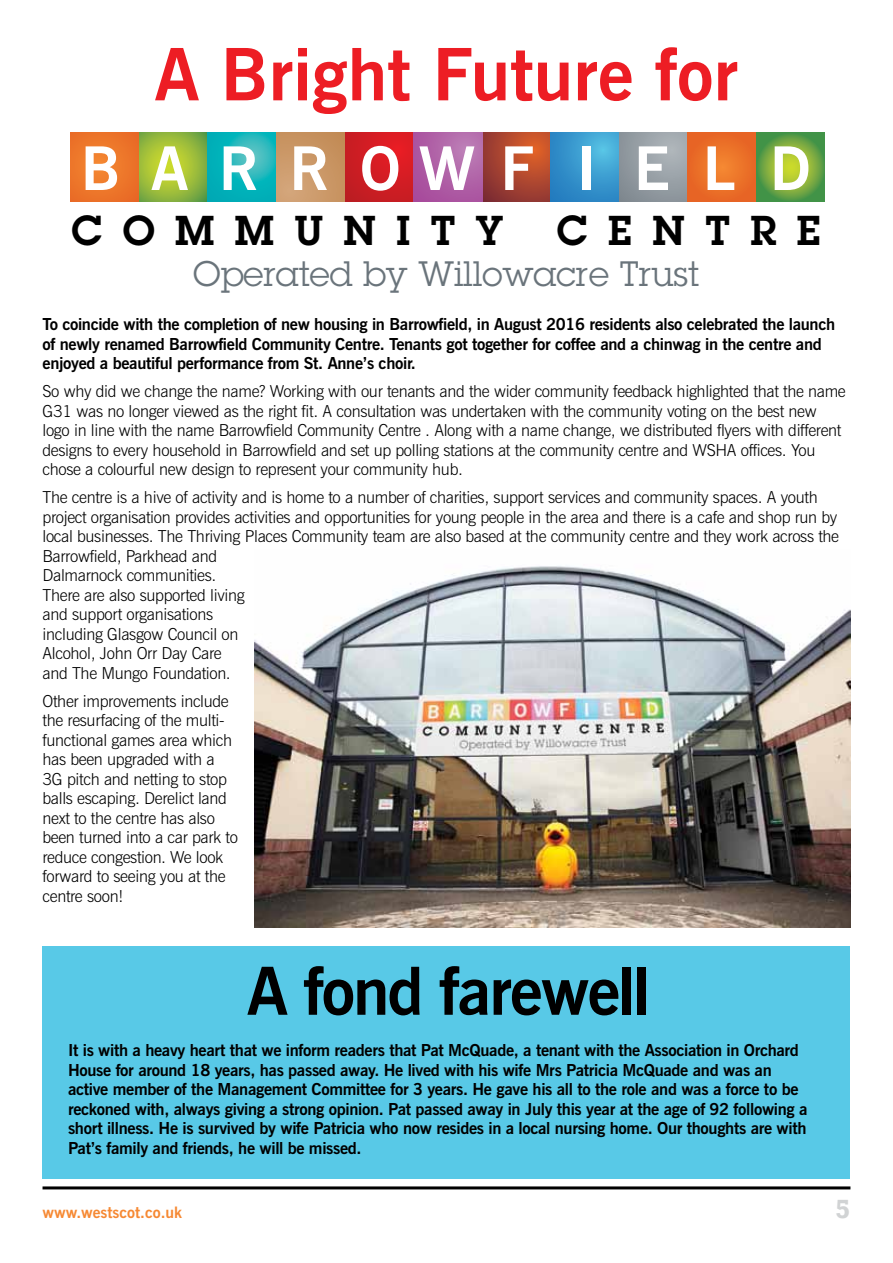
<style>
.page{position:relative;width:893px;height:1263px;background:#fff}
.page>*{position:absolute;margin:0;border:0;box-sizing:border-box;transform-origin:0 0}
.t1{font:700 72px "News Gothic BT";color:#ed1d24}
.t2{font:700 66px "News Gothic BT";letter-spacing:-.03em;color:#000}
.t3{font:700 60px "News Gothic BT";letter-spacing:.51em;color:#fff}
.t4{font:600 40.8px "Lubalin Graph";letter-spacing:.5em;color:#000}
.t5{font:34.5px "Lubalin Graph";color:#6a747b}
.t6{font:700 27px "Rockwell";color:#d1d3d4}
.t7{font:300 16.5px/19.5px "News Gothic BT";letter-spacing:-.02em;color:#000}
.t8{font:700 16.5px/19.5px "News Gothic BT";letter-spacing:-.02em;color:#000}
.t9{font:700 15.75px "News Gothic BT";color:#f68933}
</style>
<div class="page">
<hr style="left:43px;top:1186px;width:807px;height:3px;background:#000">
<div style="left:71px;top:133px;width:68px;height:68px;background:linear-gradient(to right,#ef7c2d,#ec7329)"></div>
<svg style="left:139px;top:133px;width:69px;height:68px;background:#9bbd3b"></svg>
<svg style="left:208px;top:133px;width:68px;height:68px;background:#16b5bb"></svg>
<div style="left:276px;top:133px;width:69px;height:68px;background:linear-gradient(to right,#d09f72,#c6915d)"></div>
<svg style="left:345px;top:133px;width:69px;height:68px;background:#d11d25"></svg>
<svg style="left:482px;top:133px;width:69px;height:68px;background:#ab4732"></svg>
<svg style="left:414px;top:133px;width:68px;height:68px;background:#b062a7"></svg>
<svg style="left:551px;top:133px;width:68px;height:68px;background:#3998ce"></svg>
<svg style="left:619px;top:133px;width:69px;height:68px;background:#989ea3"></svg>
<svg style="left:688px;top:133px;width:68px;height:68px;background:#ea6e27"></svg>
<svg style="left:756px;top:133px;width:69px;height:68px;background:#75aa40"></svg>
<img style="left:255px;top:566px;width:595px;height:362px">
<div style="left:43px;top:946px;width:807px;height:233px;background:#58c9e7"></div>
<h1 class="t1" style="left:155px;top:31px;width:585px">A Bright Future for</h1>
<h3 class="t3" style="left:81px;top:132px;width:731px">BARROWF I ELD</h3>
<h3 class="t4" style="left:71px;top:203px;width:434px">COMMUNITY</h3>
<h3 class="t4" style="left:557px;top:203px;width:265px">CENTRE</h3>
<h3 class="t5" style="left:193px;top:252px;width:508px">Operated by Willowacre Trust</h3>
<p class="t8" style="left:43px;top:314px;width:794px">To coincide with the completion of new housing in Barrowfield, in August 2016 residents also celebrated the launch of newly renamed Barrowfield Community Centre. Tenants got together for coffee and a chinwag in the centre and enjoyed a beautiful performance from St. Anne’s choir.</p>
<p class="t7" style="left:43px;top:381px;width:805px">So why did we change the name? Working with our tenants and the wider community feedback highlighted that the name G31 was no longer viewed as the right fit. A consultation was undertaken with the community voting on the best new logo in line with the name Barrowfield Community Centre . Along with a name change, we distributed flyers with different designs to every household in Barrowfield and set up polling stations at the community centre and WSHA offices. You chose a colourful new design to represent your community hub.</p>
<p class="t7" style="left:43px;top:487px;width:798px">The centre is a hive of activity and is home to a number of charities, support services and community spaces. A youth project organisation provides activities and opportunities for young people in the area and there is a cafe and shop run by local businesses. The Thriving Places Community team are also based at the community centre and they work across the Barrowfield, Parkhead and<br>Dalmarnock communities.<br>There are also supported living<br>and support organisations<br>including Glasgow Council on<br>Alcohol, John Orr Day Care<br>and The Mungo Foundation.</p>
<p class="t7" style="left:43px;top:691px;width:197px">Other improvements include the resurfacing of the multi&shy;functional games area which has been upgraded with a<br>3G pitch and netting to stop balls escaping. Derelict land next to the centre has also been turned into a car park to reduce congestion. We look forward to seeing you at the centre soon!</p>
<h2 class="t2" style="left:247px;top:951px;width:404px">A fond farewell</h2>
<p class="t8" style="left:68px;top:1040px;width:741px">It is with a heavy heart that we inform readers that Pat McQuade, a tenant with the Association in Orchard House for around 18 years, has passed away. He lived with his wife Mrs Patricia McQuade and was an active member of the Management Committee for 3 years. He gave his all to the role and was a force to be reckoned with, always giving a strong opinion. Pat passed away in July this year at the age of 92 following a short illness. He is survived by wife Patricia who now resides in a local nursing home. Our thoughts are with Pat’s family and friends, he will be missed.</p>
<p class="t9" style="left:43px;top:1203px;width:141px">www.westscot.co.uk</p>
<h3 class="t6" style="left:835px;top:1192px;width:16px">5</h3>
</div>
